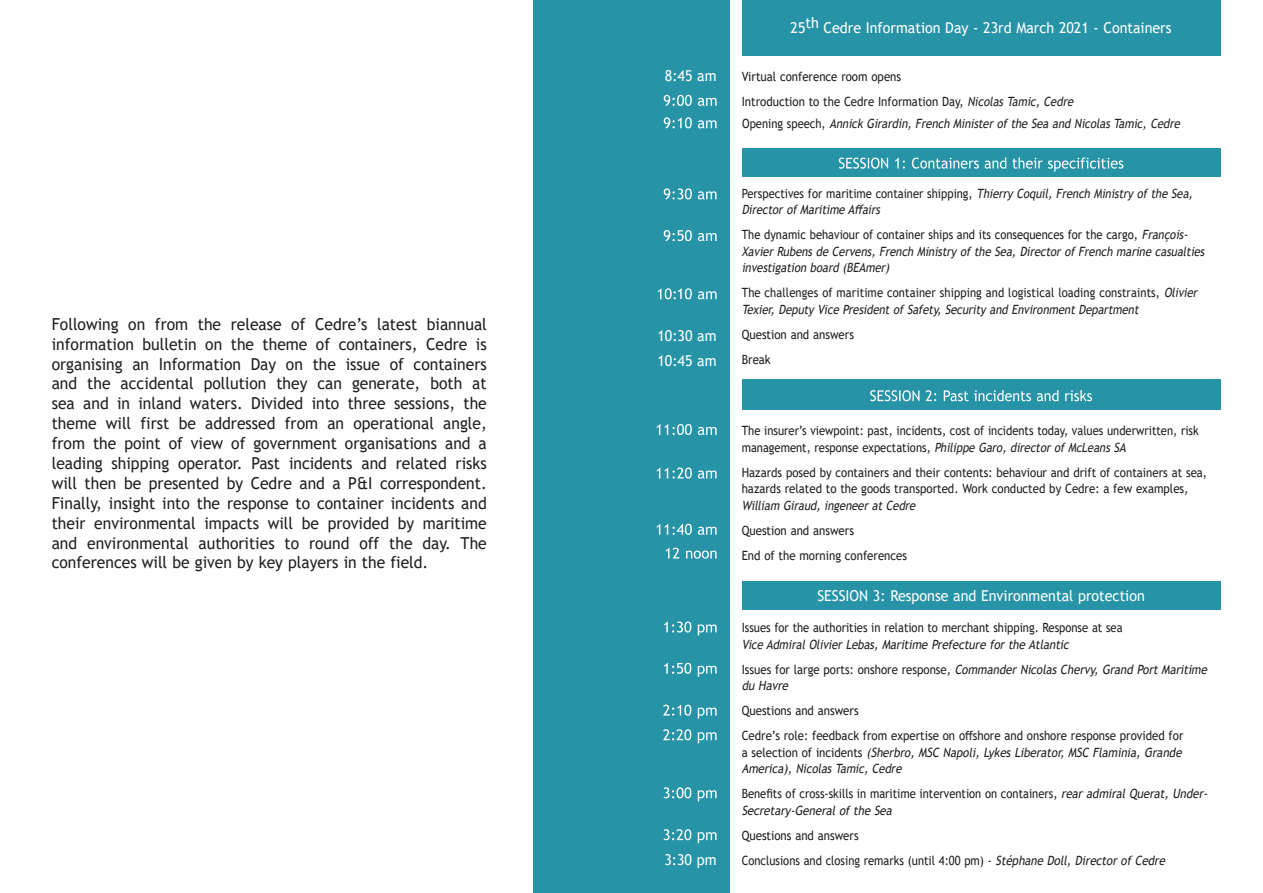
<style>
.page{position:relative;width:1263px;height:893px;background:#fff}
.page>*{position:absolute;margin:0;border:0;box-sizing:border-box;transform-origin:0 0}
.t1{font:16.5px/20px "Trebuchet MS";color:#231f20;text-align:justify;scale:.95 1}
.Normal_e{font:15px "Trebuchet MS";color:#fff;scale:.95 1}
.Normal_e-2{font:italic 12.75px/16.5px "Trebuchet MS";color:#231f20;scale:.88 1}
.Normal_e-3{font:12.75px/16.5px "Trebuchet MS";color:#231f20;text-align:justify;scale:.9 1}
.Normal_e-4{font:12.75px/16.5px "Trebuchet MS";color:#231f20;scale:.88 1}
.s1{font-style:italic}
.s2{font-style:normal}
</style>
<div class="page">
<div style="left:533px;top:0;width:197px;height:893px;background:#2793a7"></div>
<svg style="left:664px;top:95px;width:53px;height:11px"></svg>
<svg style="left:664px;top:117px;width:53px;height:11px"></svg>
<svg style="left:664px;top:230px;width:53px;height:11px"></svg>
<svg style="left:664px;top:188px;width:53px;height:12px"></svg>
<svg style="left:664px;top:621px;width:53px;height:14px"></svg>
<svg style="left:664px;top:663px;width:53px;height:14px"></svg>
<svg style="left:663px;top:705px;width:54px;height:14px"></svg>
<svg style="left:663px;top:729px;width:54px;height:14px"></svg>
<svg style="left:663px;top:787px;width:54px;height:14px"></svg>
<svg style="left:663px;top:829px;width:54px;height:14px"></svg>
<svg style="left:666px;top:548px;width:51px;height:11px"></svg>
<svg style="left:657px;top:468px;width:60px;height:11px"></svg>
<svg style="left:657px;top:524px;width:60px;height:11px"></svg>
<svg style="left:657px;top:424px;width:60px;height:11px"></svg>
<div style="left:742px;top:379px;width:478px;height:31px;background:#2793a7"></div>
<svg style="left:870px;top:390px;width:222px;height:11px"></svg>
<div style="left:742px;top:582px;width:478px;height:28px;background:#2793a7"></div>
<div style="left:742px;top:0;width:478px;height:56px;background:#2793a7"></div>
<div style="left:742px;top:149px;width:478px;height:28px;background:#2793a7"></div>
<svg style="left:839px;top:157px;width:284px;height:15px"></svg>
<svg style="left:658px;top:288px;width:59px;height:11px"></svg>
<p class="t1" style="left:52px;top:314px;width:459px">Following on from the release of Cedre’s latest biannual information bulletin on the theme of containers, Cedre is organising an Information Day on the issue of containers and the accidental pollution they can generate, both at sea and in inland waters. Divided into three sessions, the theme will first be addressed from an operational angle, from the point of view of government organisations and a leading shipping operator. Past incidents and related risks will then be presented by Cedre and a P&amp;I correspondent.<br>Finally, insight into the response to container incidents and their environmental impacts will be provided by maritime and environmental authorities to round off the day. The conferences will be given by key players in the field.</p>
<p class="Normal_e" style="left:790px;top:19px;width:403px">25th Cedre Information Day - 23rd March 2021 - Containers</p>
<p class="Normal_e" style="left:665px;top:66px;width:56px">8:45 am</p>
<p class="Normal_e-3" style="left:742px;top:68px;width:179px">Virtual conference room opens</p>
<p class="Normal_e-3" style="left:742px;top:93px;width:373px">Introduction to the Cedre Information Day, <span class="s1">Nicolas Tamic, Cedre</span></p>
<p class="Normal_e" style="left:657px;top:326px;width:64px">10:30 am</p>
<p class="Normal_e" style="left:657px;top:351px;width:64px">10:45 am</p>
<p class="Normal_e" style="left:664px;top:850px;width:56px">3:30 pm</p>
<p class="Normal_e-2" style="left:742px;top:116px;width:502px"><span class="s2">O p e n i n g s p e e c h ,</span> Annick Girardin, French Minister of the Sea and Nicolas Tamic, Cedre</p>
<p class="Normal_e-2" style="left:742px;top:185px;width:517px"><span class="s2">Perspectives for maritime container shipping,</span> Thierry Coquil, French Ministry of the Sea,<br>Director of Maritime Affairs</p>
<p class="Normal_e-2" style="left:742px;top:227px;width:531px"><span class="s2">The dynamic behaviour of container ships and its consequences for the cargo,</span> François-<br>Xavier Rubens de Cervens, French Ministry of the Sea, Director of French marine casualties investigation board (BEAmer)</p>
<p class="Normal_e-2" style="left:742px;top:285px;width:522px"><span class="s2">The challenges of maritime container shipping and logistical loading constraints,</span> Olivier<br>Texier, Deputy Vice President of Safety, Security and Environment Department</p>
<p class="Normal_e-3" style="left:742px;top:326px;width:126px">Question and answers</p>
<p class="Normal_e-3" style="left:742px;top:351px;width:34px">Break</p>
<p class="Normal_e-4" style="left:742px;top:422px;width:521px">The insurer’s viewpoint: past, incidents, cost of incidents today, values underwritten, risk management, response expectations, <span class="s1">Philippe Garo, director of McLeans SA</span></p>
<p class="Normal_e-3" style="left:742px;top:464px;width:519px;text-align:left">Hazards posed by containers and their contents: behaviour and drift of containers at sea, hazards related to the goods transported. Work conducted by Cedre: a few examples,<br><span class="s1">William Giraud, ingeneer at Cedre</span></p>
<p class="Normal_e-3" style="left:742px;top:522px;width:126px">Question and answers</p>
<p class="Normal_e-3" style="left:742px;top:547px;width:185px">End of the morning conferences</p>
<p class="Normal_e" style="left:817px;top:586px;width:346px">SESSION 3: Response and Environmental protection</p>
<p class="Normal_e-4" style="left:742px;top:619px;width:434px">Issues for the authorities in relation to merchant shipping. Response at sea<br><span class="s1">Vice Admiral Olivier Lebas, Maritime Prefecture for the Atlantic</span></p>
<p class="Normal_e-2" style="left:742px;top:661px;width:533px"><span class="s2">I s s u e s fo r l a r g e p o r t s : o n s h o re re s p o n s e</span> , Commander Nicolas Chervy, Grand Port Maritime du Havre</p>
<p class="Normal_e-3" style="left:742px;top:702px;width:131px">Questions and answers</p>
<p class="Normal_e-3" style="left:742px;top:727px;width:493px">Cedre’s role: feedback from expertise on offshore and onshore response provided for a s e l e c t i o n o f i n c i d e n t s <span class="s1">(Sherbro, MSC Napoli, Lykes Liberator, MSC Flaminia, Grande America), Nicolas Tamic, Cedre</span></p>
<p class="Normal_e-4" style="left:742px;top:785px;width:534px">Benefits of cross-skills in maritime intervention on containers, <span class="s1">rear admiral Querat, Under-<br>Secretary-General of the Sea</span></p>
<p class="Normal_e-3" style="left:742px;top:827px;width:131px">Questions and answers</p>
<p class="Normal_e-4" style="left:742px;top:852px;width:486px">Conclusions and closing remarks (until 4:00 pm) - <span class="s1">Stéphane Doll, Director of Cedre</span></p>
</div>
